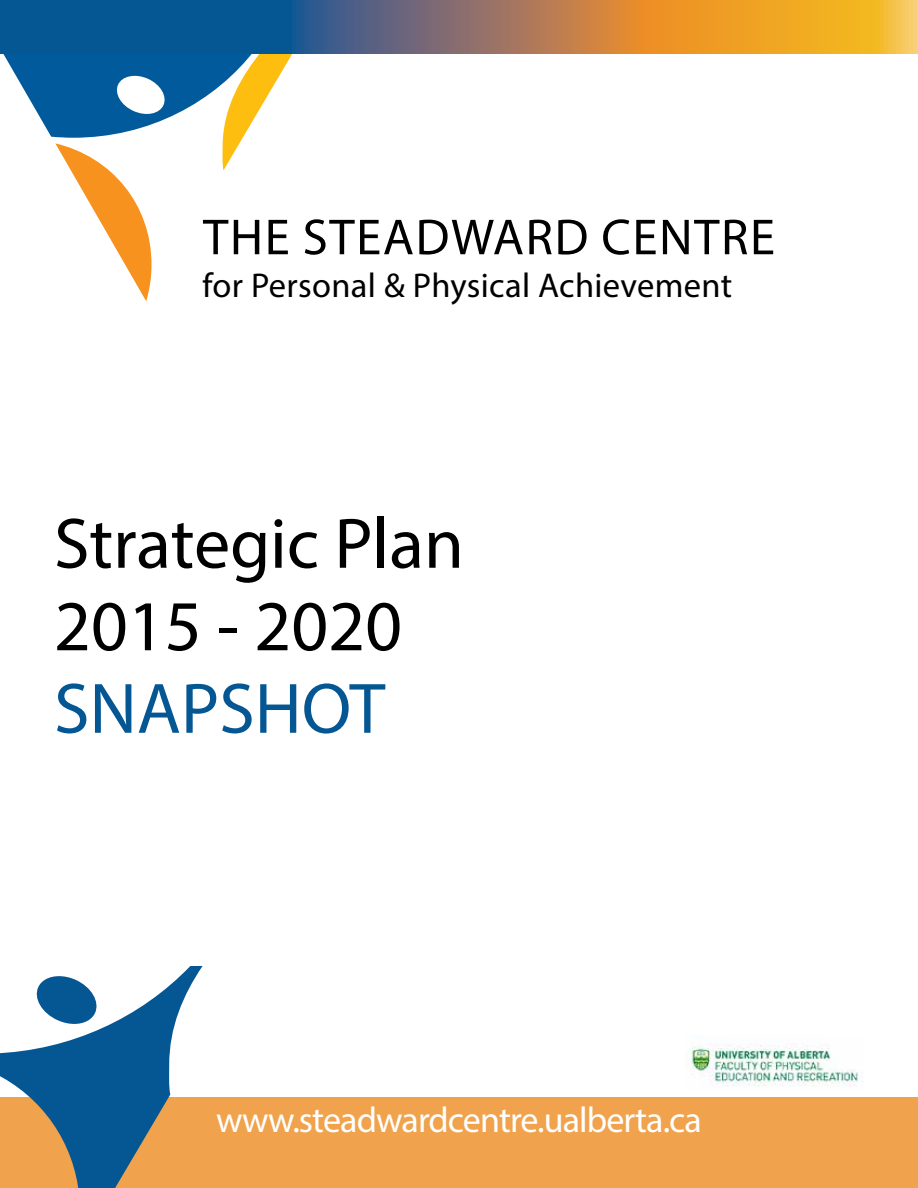
<style>
.page{position:relative;width:918px;height:1188px;background:#fff}
.page>*{position:absolute;margin:0;border:0;box-sizing:border-box;transform-origin:0 0}
.t1{font:72px/82.5px "Myriad Pro";color:#000}
.t2{font:72px "Myriad Pro";color:#055794}
.t3{font:51px "Myriad Pro";letter-spacing:.03em;color:#000}
.t4{font:36px "Myriad Pro";letter-spacing:-.025em;color:#fff}
.t5{font:34.5px "Myriad Pro";letter-spacing:.01em;color:#000}
</style>
<div class="page">
<svg style="left:3px;top:54px;width:289px;height:247px"></svg>
<div style="left:0;top:1096px;width:918px;height:92px;background:#f0a34c"></div>
<svg style="left:0;top:966px;width:203px;height:222px"></svg>
<svg style="left:0;top:0;width:918px;height:54px;background:#7e7863"></svg>
<img style="left:686px;top:1035px;width:177px;height:52px">
<h2 class="t3" style="left:203px;top:206px;width:574px">THE STEADWARD CENTRE</h2>
<p class="t5" style="left:202px;top:264px;width:531px">for Personal &amp; Physical Achievement</p>
<h1 class="t1" style="left:54px;top:501px;width:411px">Strategic Plan<br>2015 - 2020</h1>
<h1 class="t2" style="left:54px;top:664px;width:333px">SNAPSHOT</h1>
<p class="t4" style="left:216px;top:1097px;width:487px">www.steadwardcentre.ualberta.ca</p>
</div>
